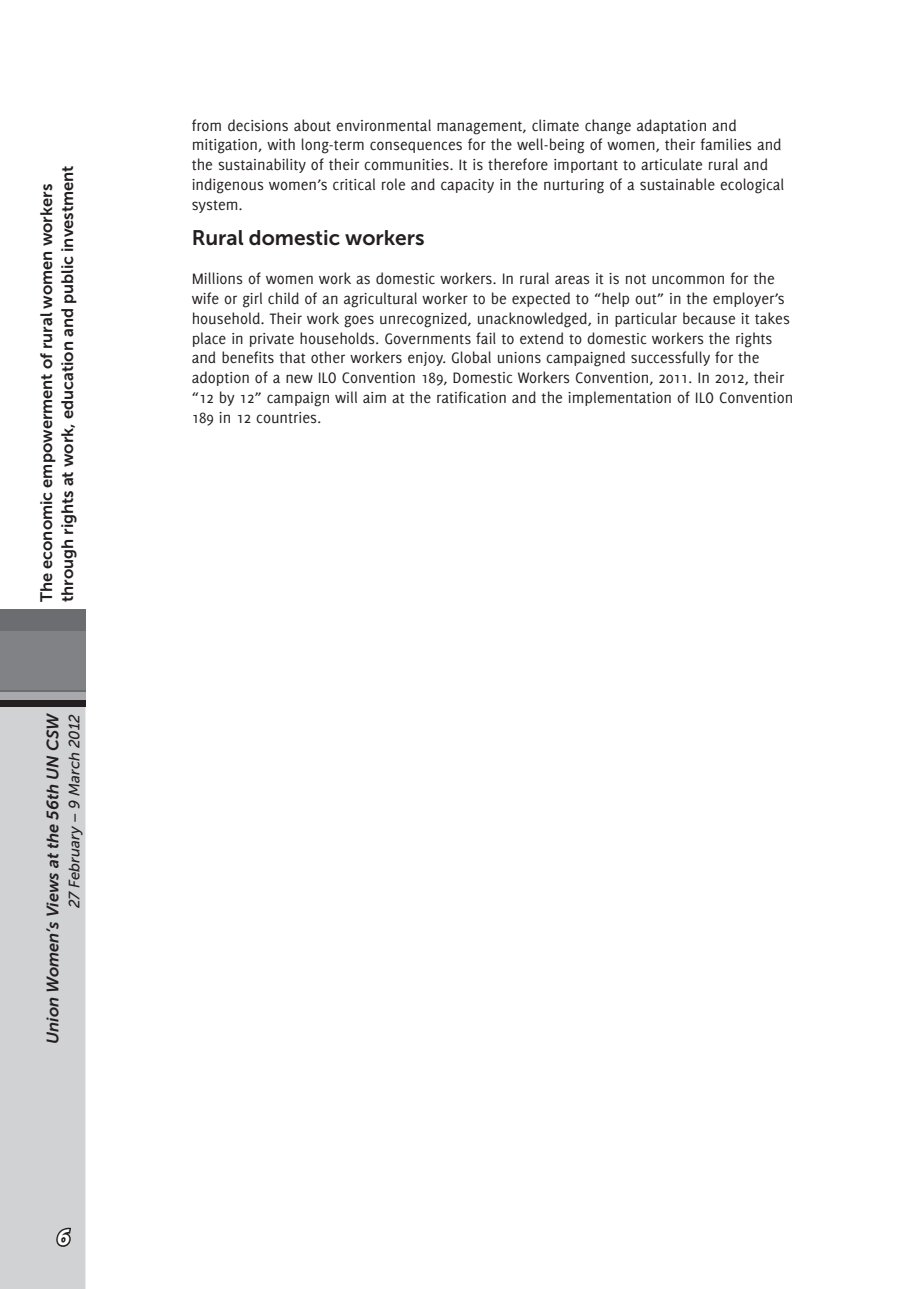
<style>
.page{position:relative;width:919px;height:1289px;background:#fff}
.page>*{position:absolute;margin:0;border:0;box-sizing:border-box;transform-origin:0 0}
.t1{font:italic 700 24px "Myriad Pro";color:#fff}
.t2{font:21px "Museo Sans 700";color:#231f20}
.t3{font:16.5px/19.8px "Delicious";color:#231f20}
.t4{font:16.5px/21px "Museo Sans 700";color:#231f20}
.t5{font:italic 16.5px "Museo Sans 700";color:#231f20}
.t6{font:italic 15px "Museo Sans 500";color:#231f20}
</style>
<div class="page">
<div style="left:0;top:706px;width:85px;height:582px;background:#d1d2d4"></div>
<svg style="left:0;top:699px;width:85px;height:7px"></svg>
<div style="left:0;top:631px;width:85px;height:68px;background:#a8a9ad"></div>
<div style="left:0;top:609px;width:85px;height:83px;background:#6c6d70"></div>
<div style="left:0;top:631px;width:85px;height:59px;background:#808285"></div>
<svg style="left:55px;top:1225px;width:18px;height:23px"></svg>
<p class="t4" style="left:36px;top:602px;width:438px;rotate:-90deg">The economic empowerment of rural women workers through rights at work, education and public investment</p>
<p class="t5" style="left:44px;top:1044px;width:332px;rotate:-90deg">Union Women’s Views at the 56th UN CSW</p>
<p class="t6" style="left:66px;top:908px;width:195px;rotate:-90deg">27 February – 9 March 2012</p>
<h1 class="t1" style="left:57px;top:1221px;width:14px">6</h1>
<p class="t3" style="left:192px;top:115px;width:594px">from decisions about environmental management, climate change adaptation and mitigation, with long-term consequences for the well-being of women, their families and the sustainability of their communities. It is therefore important to articulate rural and indigenous women’s critical role and capacity in the nurturing of a sustainable ecological system.</p>
<p class="t2" style="left:192px;top:226px;width:234px">Rural domestic workers</p>
<p class="t3" style="left:192px;top:269px;width:603px">Millions of women work as domestic workers. In rural areas it is not uncommon for the wife or girl child of an agricultural worker to be expected to “help out” in the employer’s household. Their work goes unrecognized, unacknowledged, in particular because it takes place in private households. Governments fail to extend to domestic workers the rights and benefits that other workers enjoy. Global unions campaigned successfully for the adoption of a new ILO Convention 189, Domestic Workers Convention, 2011. In 2012, their “12 by 12” campaign will aim at the ratification and the implementation of ILO Convention 189 in 12 countries.</p>
</div>
